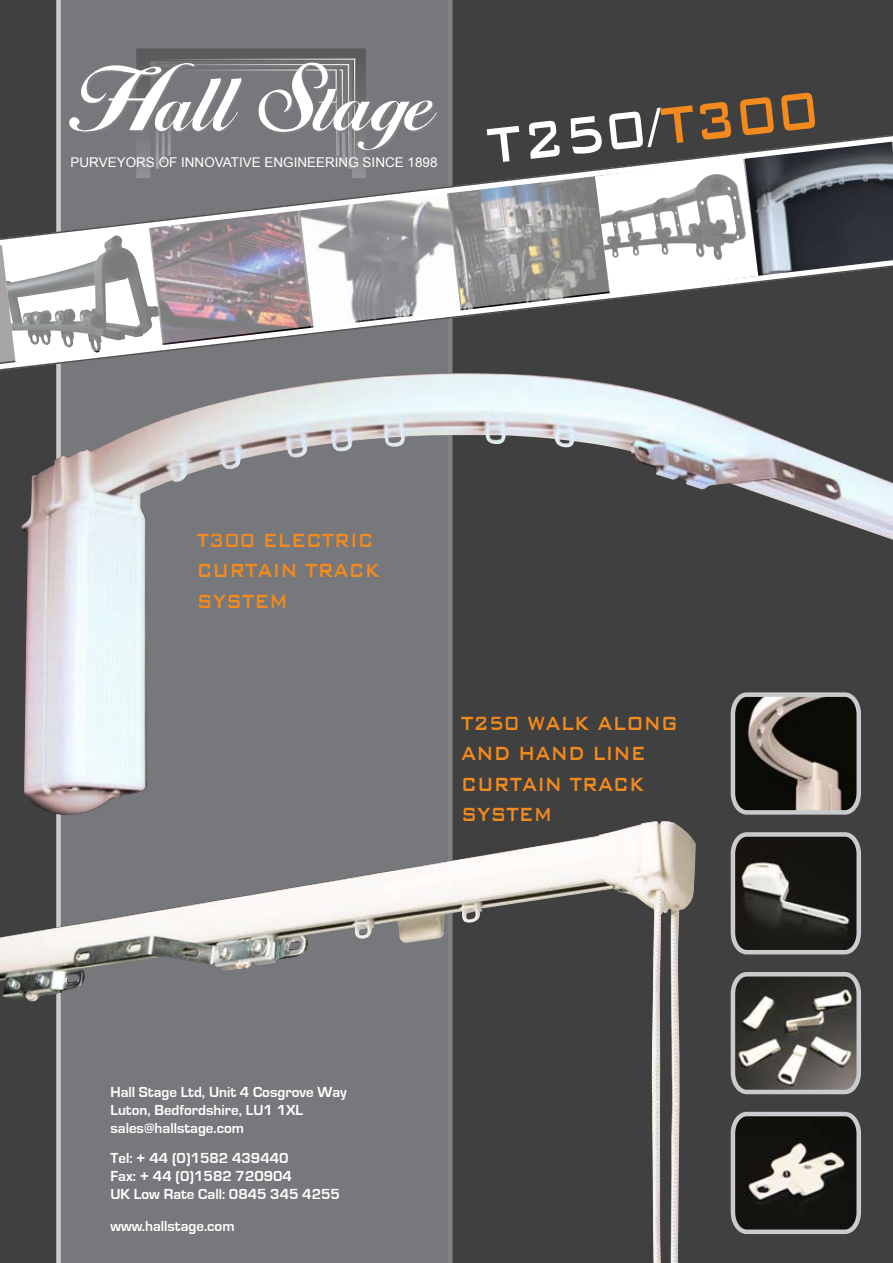
<style>
.page{position:relative;width:893px;height:1263px;background:#404041}
.page>*{position:absolute;margin:0;border:0;box-sizing:border-box;transform-origin:0 0}
.t1{font:500 69.3px "Bank Gothic BT";color:#fff;scale:.78 1}
.t2{font:500 25.5px/30.6px "Bank Gothic BT";color:#f28a1e;scale:.78 1}
.t3{font:700 15px/18px "Eurostile";color:#fff}
.t4{font:13.5px "Arial";color:#fff}
.s1{font-size:80.85px}
.s2{color:#f28a1e}
</style>
<div class="page">
<div style="left:59px;top:0;width:389px;height:1263px;background:#77787b"></div>
<div style="left:56px;top:0;width:5px;height:1263px;background:#c9cbcc"></div>
<hr style="left:448px;top:0;width:4px;height:1263px;background:#808285">
<img style="left:0;top:820px;width:696px;height:443px">
<img style="left:21px;top:394px;width:872px;height:421px">
<svg style="left:730px;top:832px;width:131px;height:123px;background:#464743"></svg>
<svg style="left:728px;top:690px;width:135px;height:125px;background:#58544e"></svg>
<svg style="left:730px;top:972px;width:131px;height:123px"></svg>
<svg style="left:730px;top:1111px;width:131px;height:123px;background:#4c4c47"></svg>
<svg style="left:81px;top:48px;width:285px;height:48px"></svg>
<svg style="left:56px;top:96px;width:837px;height:129px"></svg>
<svg style="left:0;top:225px;width:893px;height:169px"></svg>
<p class="t4" style="left:71px;top:153px;width:368px">PURVEYORS OF INNOVATIVE ENGINEERING SINCE 1898</p>
<p class="t1" style="left:482px;top:107px;width:431px;rotate:-6deg"><span class="s1">t</span>250/<span class="s2">T300</span></p>
<p class="t2" style="left:197px;top:524px;width:237px">T300 ELECTRIC<br>CURTAIN TRACK<br>SYSTEM</p>
<p class="t2" style="left:461px;top:707px;width:279px">T250 WALK ALONG<br>AND HAND LINE<br>CURTAIN TRACK<br>SYSTEM</p>
<p class="t3" style="left:110px;top:1083px;width:238px">Hall Stage Ltd, Unit 4 Cosgrove Way<br>Luton, Bedfordshire, LU1 1XL sales@hallstage.com</p>
<p class="t3" style="left:110px;top:1150px;width:231px">Tel: + 44 (0)1582 439440<br>Fax: + 44 (0)1582 720904<br>UK Low Rate Call: 0845 345 4255</p>
<p class="t3" style="left:110px;top:1217px;width:126px">www.hallstage.com</p>
</div>
